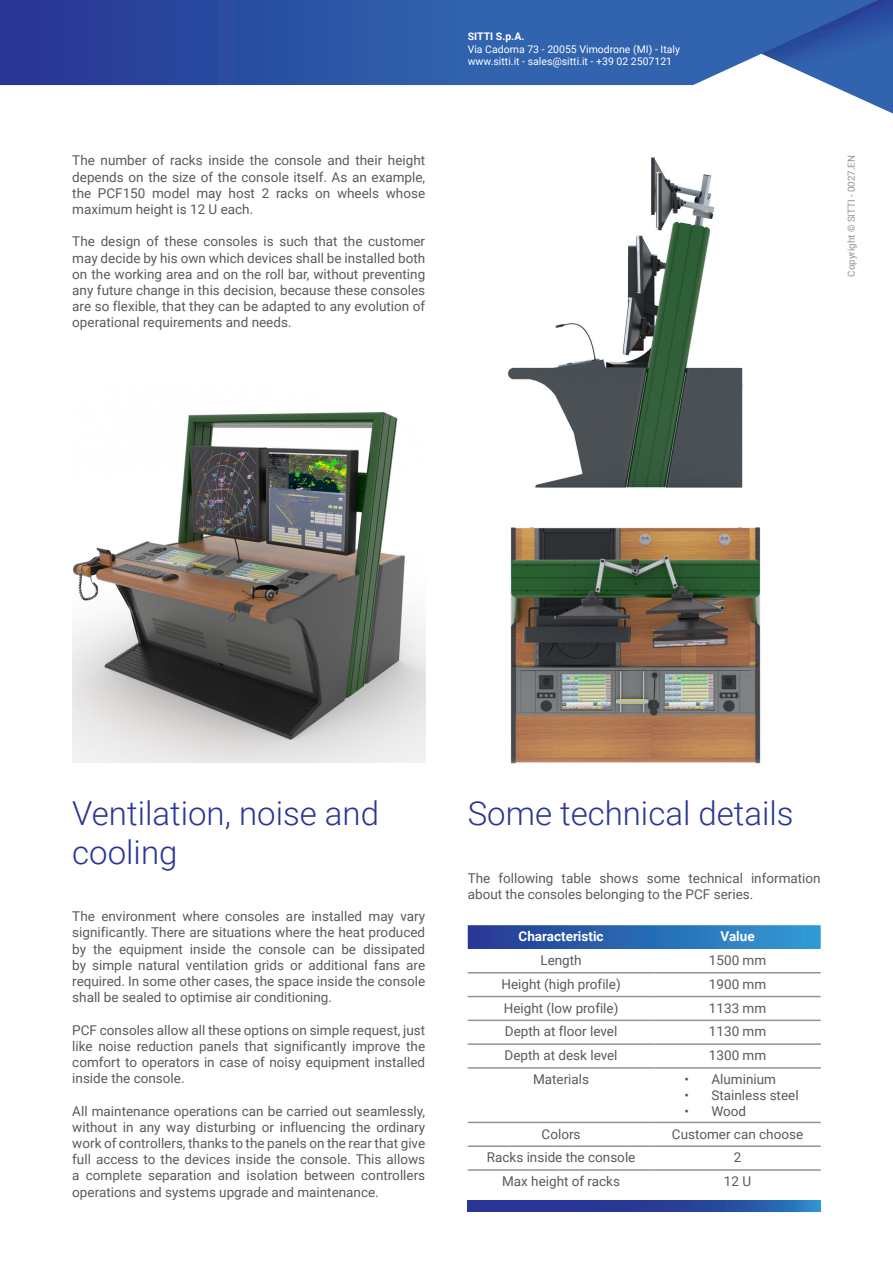
<style>
.page{position:relative;width:893px;height:1263px;background:#fff}
.page>*{position:absolute;margin:0;border:0;box-sizing:border-box;transform-origin:0 0}
.t1{font:300 33px/39px "Roboto";color:#293695}
.t2{font:13.5px/16.2px "Roboto";color:#5a5a5d;text-align:justify}
.t3{font:700 13.5px "Roboto";color:#fff}
.t4{font:10.5px/12.6px "Roboto";color:#fff}
.t5{font:700 10.5px "Roboto";color:#fff}
.t6{font:9.75px "Roboto";color:#919396}
</style>
<div class="page">
<svg style="left:0;top:0;width:759px;height:85px;background:#3056a7"></svg>
<svg style="left:759px;top:0;width:134px;height:114px"></svg>
<img style="left:72px;top:411px;width:353px;height:351px">
<svg style="left:468px;top:925px;width:353px;height:24px;background:#2c6bb5"></svg>
<hr style="left:468px;top:972px;width:186px;height:1px;background:#919396">
<hr style="left:654px;top:972px;width:167px;height:1px;background:#919396">
<hr style="left:468px;top:996px;width:186px;height:1px;background:#919396">
<hr style="left:654px;top:996px;width:167px;height:1px;background:#919396">
<hr style="left:468px;top:1019px;width:186px;height:2px;background:#919396">
<hr style="left:654px;top:1019px;width:167px;height:2px;background:#919396">
<hr style="left:468px;top:1043px;width:186px;height:2px;background:#919396">
<hr style="left:654px;top:1043px;width:167px;height:2px;background:#919396">
<hr style="left:468px;top:1067px;width:186px;height:2px;background:#919396">
<hr style="left:654px;top:1067px;width:167px;height:2px;background:#919396">
<hr style="left:468px;top:1122px;width:186px;height:1px;background:#919396">
<hr style="left:654px;top:1122px;width:167px;height:1px;background:#919396">
<hr style="left:468px;top:1145px;width:186px;height:2px;background:#919396">
<hr style="left:654px;top:1145px;width:167px;height:2px;background:#919396">
<hr style="left:468px;top:1169px;width:186px;height:2px;background:#919396">
<hr style="left:654px;top:1169px;width:167px;height:2px;background:#919396">
<img style="left:507px;top:157px;width:236px;height:331px">
<img style="left:510px;top:527px;width:251px;height:237px">
<svg style="left:468px;top:1200px;width:353px;height:11px;background:#28469e"></svg>
<p class="t2" style="left:72px;top:152px;width:354px">The number of racks inside the console and their height depends on the size of the console itself. As an example, the PCF150 model may host 2 racks on wheels whose maximum height is 12 U each.</p>
<p class="t2" style="left:72px;top:233px;width:354px">The design of these consoles is such that the customer may decide by his own which devices shall be installed both on the working area and on the roll bar, without preventing any future change in this decision, because these consoles are so flexible, that they can be adapted to any evolution of operational requirements and needs.</p>
<p class="t5" style="left:468px;top:29px;width:58px">SITTI S.p.A.</p>
<p class="t4" style="left:468px;top:42px;width:214px">Via Cadorna 73 - 20055 Vimodrone (MI) - Italy www.sitti.it - sales@sitti.it - +39 02 2507121</p>
<p class="t6" style="left:844px;top:276px;width:123px;rotate:-90deg">Copyright © SITTI - 0027.EN</p>
<p class="t1" style="left:72px;top:793px;width:308px">Ventilation, noise and cooling</p>
<p class="t2" style="left:72px;top:908px;width:354px">The environment where consoles are installed may vary significantly. There are situations where the heat produced by the equipment inside the console can be dissipated by simple natural ventilation grids or additional fans are required. In some other cases, the space inside the console shall be sealed to optimise air conditioning.</p>
<p class="t2" style="left:72px;top:1021px;width:354px">PCF consoles allow all these options on simple request, just like noise reduction panels that significantly improve the comfort to operators in case of noisy equipment installed inside the console.</p>
<p class="t2" style="left:72px;top:1102px;width:354px">All maintenance operations can be carried out seamlessly, without in any way disturbing or influencing the ordinary work of controllers, thanks to the panels on the rear that give full access to the devices inside the console. This allows a complete separation and isolation between controllers operations and systems upgrade and maintenance.</p>
<p class="t1" style="left:468px;top:793px;width:327px">Some technical details</p>
<p class="t2" style="left:468px;top:869px;width:354px">The following table shows some technical information about the consoles belonging to the PCF series.</p>
<p class="t3" style="left:518px;top:927px;width:87px">Characteristic</p>
<p class="t3" style="left:720px;top:927px;width:36px">Value</p>
<p class="t2" style="left:540px;top:952px;width:43px">Length</p>
<p class="t2" style="left:709px;top:952px;width:59px">1500 mm</p>
<p class="t2" style="left:501px;top:975px;width:121px">Height (high profile)</p>
<p class="t2" style="left:709px;top:975px;width:59px">1900 mm</p>
<p class="t2" style="left:504px;top:999px;width:116px">Height (low profile)</p>
<p class="t2" style="left:709px;top:999px;width:59px">1133 mm</p>
<p class="t2" style="left:505px;top:1023px;width:114px">Depth at floor level</p>
<p class="t2" style="left:709px;top:1023px;width:59px">1130 mm</p>
<p class="t2" style="left:505px;top:1047px;width:115px">Depth at desk level</p>
<p class="t2" style="left:709px;top:1047px;width:59px">1300 mm</p>
<p class="t2" style="left:533px;top:1070px;width:58px">Materials</p>
<p class="t2" style="left:684px;top:1070px;width:93px">• Aluminium</p>
<p class="t2" style="left:684px;top:1087px;width:116px">• Stainless steel</p>
<p class="t2" style="left:684px;top:1103px;width:63px">• Wood</p>
<p class="t2" style="left:542px;top:1125px;width:40px">Colors</p>
<p class="t2" style="left:672px;top:1125px;width:133px">Customer can choose</p>
<p class="t2" style="left:487px;top:1149px;width:150px">Racks inside the console</p>
<p class="t2" style="left:734px;top:1149px;width:9px">2</p>
<p class="t2" style="left:502px;top:1173px;width:120px">Max height of racks</p>
<p class="t2" style="left:724px;top:1173px;width:29px">12 U</p>
</div>
